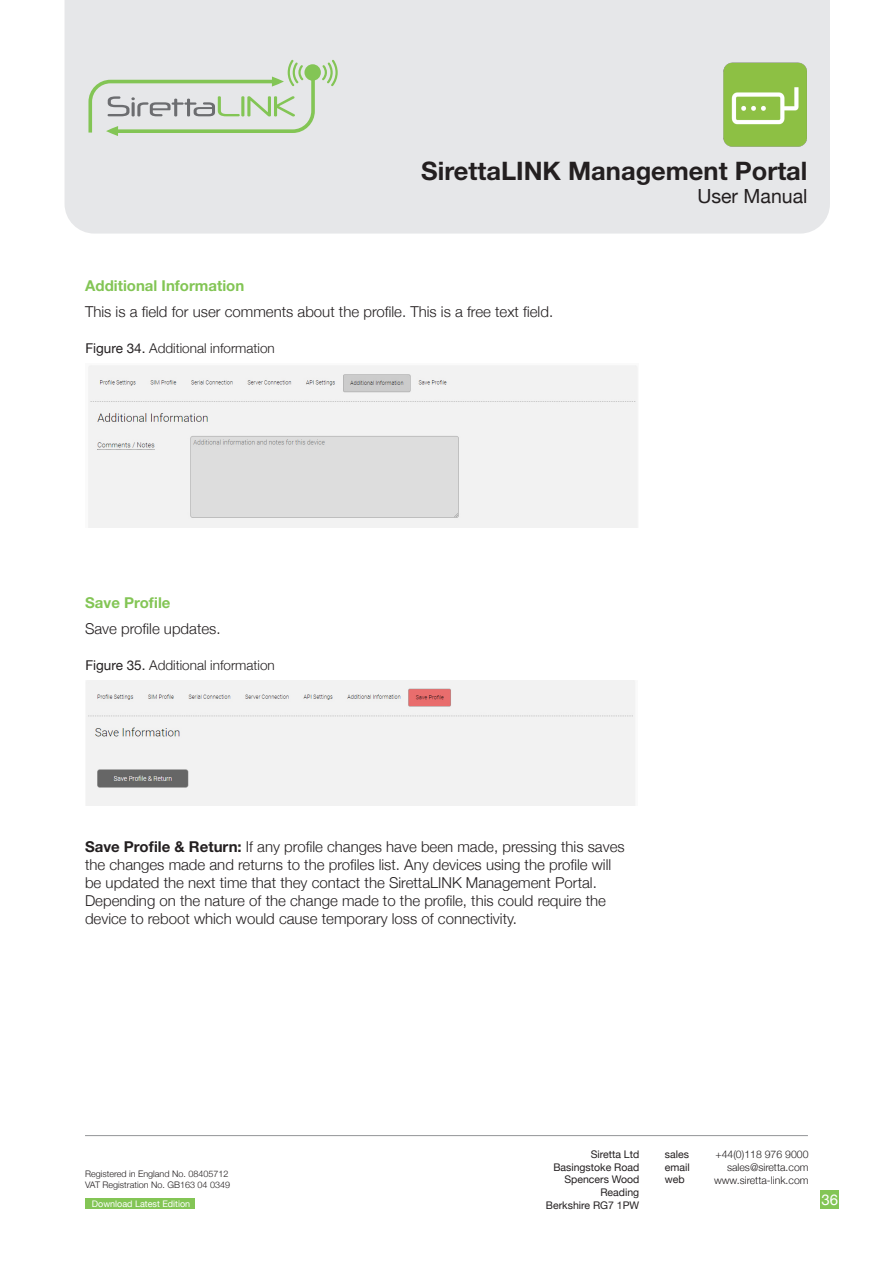
<style>
.page{position:relative;width:893px;height:1263px;background:#fff}
.page>*{position:absolute;margin:0;border:0;box-sizing:border-box;transform-origin:0 0}
.t1{font:700 25.5px "Helvetica Neue";color:#231f20}
.t2{font:19.5px "Helvetica Neue";color:#231f20}
.t3{font:300 15px/18px "Helvetica Neue";color:#231f20}
.t4{font:700 15px "Helvetica Neue";color:#83c555}
.t5{font:15px "Helvetica Neue";color:#fff}
.t6{font:300 13.5px "Helvetica Neue";color:#231f20}
.t7{font:10.5px/12.6px "Helvetica Neue";color:#231f20;text-align:right}
.t8{font:300 10.5px/12.6px "Helvetica Neue";color:#231f20;text-align:right}
.t9{font:300 9px/10.8px "Helvetica Neue";color:#231f20}
.t10{font:9px "Helvetica Neue";color:#fff}
.s1{font-weight:400}
.s2{font-weight:700}
</style>
<div class="page">
<div style="left:65px;top:0;width:765px;height:234px;background:#e6e7e9"></div>
<hr style="left:85px;top:1135px;width:723px;height:1px;background:#939598">
<div style="left:820px;top:1190px;width:19px;height:19px;background:#83c555"></div>
<img style="left:720px;top:60px;width:90px;height:88px">
<div style="left:85px;top:1198px;width:110px;height:11px;background:#83c555"></div>
<svg style="left:87px;top:60px;width:251px;height:76px;background:#d3ddce"></svg>
<img style="left:88px;top:365px;width:550px;height:163px">
<div style="left:86px;top:680px;width:549px;height:126px;background:#f2f2f2"></div>
<h1 class="t1" style="left:421px;top:155px;width:388px">SirettaLINK Management Portal</h1>
<h2 class="t2" style="left:697px;top:185px;width:112px">User Manual</h2>
<p class="t4" style="left:85px;top:276px;width:161px">Additional Information</p>
<p class="t3" style="left:85px;top:302px;width:470px">This is a field for user comments about the profile. This is a free text field.</p>
<p class="t6" style="left:85px;top:339px;width:191px"><span class="s1">Figure 34.</span> Additional information</p>
<p class="t4" style="left:85px;top:594px;width:87px">Save Profile</p>
<p class="t3" style="left:85px;top:620px;width:137px">Save profile updates.</p>
<p class="t6" style="left:85px;top:657px;width:191px"><span class="s1">Figure 35.</span> Additional information</p>
<p class="t3" style="left:85px;top:837px;width:541px"><span class="s2">Save Profile &amp; Return:</span> If any profile changes have been made, pressing this saves the changes made and returns to the profiles list. Any devices using the profile will be updated the next time that they contact the SirettaLINK Management Portal.<br>Depending on the nature of the change made to the profile, this could require the device to reboot which would cause temporary loss of connectivity.</p>
<p class="t9" style="left:85px;top:1168px;width:146px">Registered in England No. 08405712<br>VAT Registration No. GB163 04 0349</p>
<p class="t10" style="left:92px;top:1198px;width:100px">Download Latest Edition</p>
<p class="t7" style="left:546px;top:1148px;width:95px">Siretta Ltd<br>Basingstoke Road<br>Spencers Wood<br>Reading<br>Berkshire RG7 1PW</p>
<p class="t7" style="left:665px;top:1148px;width:26px;text-align:justify">sales email web</p>
<p class="t8" style="left:714px;top:1148px;width:96px">+44(0)118 976 9000 sales@siretta.com www.siretta-link.com</p>
<p class="t5" style="left:821px;top:1190px;width:18px">36</p>
</div>
